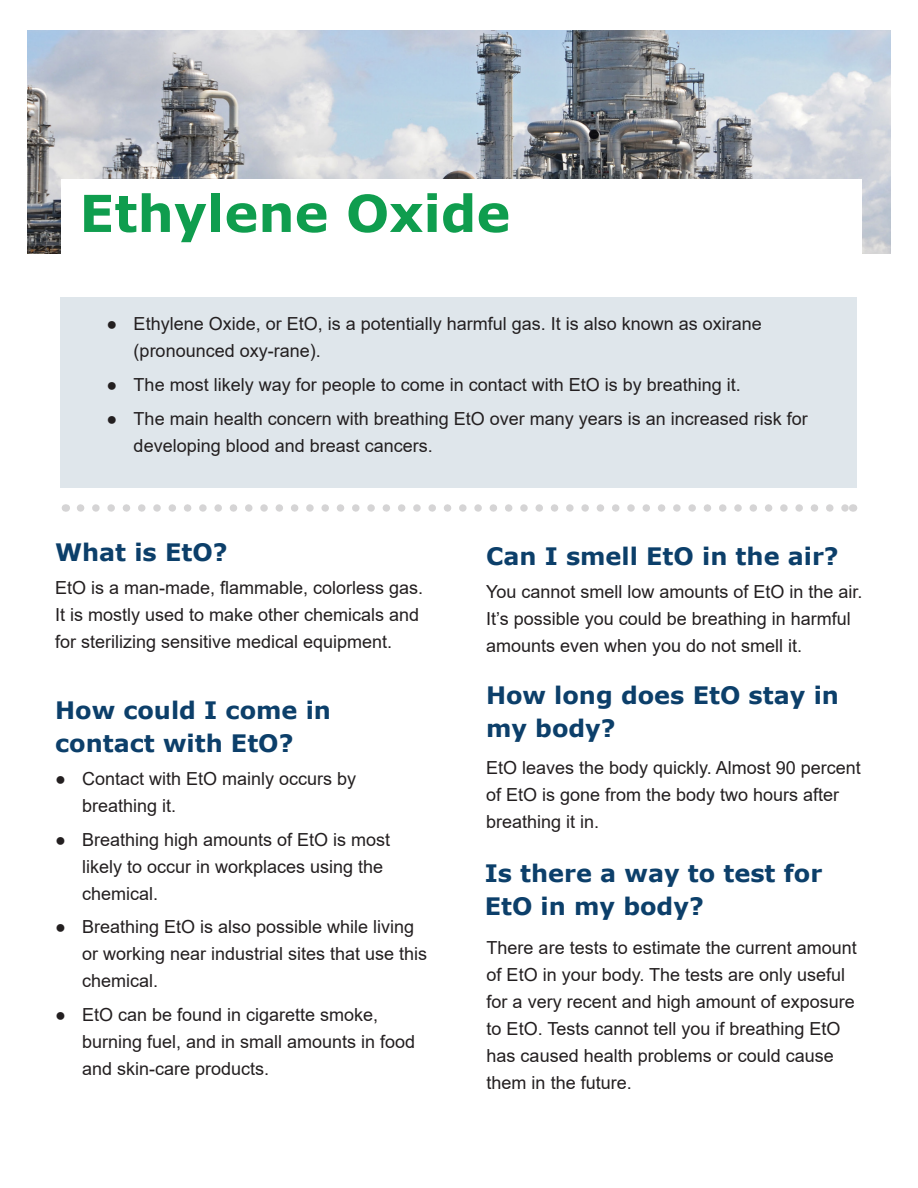
<style>
.page{position:relative;width:918px;height:1188px;background:#fff}
.page>*{position:absolute;margin:0;border:0;box-sizing:border-box;transform-origin:0 0}
.t1{font:700 51px "Verdana";color:#0f9d4e}
.Subheading{font:700 24px/33px "Verdana";color:#0c3f6a}
.Bullet_text{font:18px/27px "Arial";color:#231f20}
</style>
<div class="page">
<div style="left:61px;top:297px;width:796px;height:191px;background:#dfe6eb"></div>
<img style="left:27px;top:30px;width:864px;height:224px">
<svg style="left:81px;top:504px;width:764px;height:8px"></svg>
<div style="left:62px;top:179px;width:800px;height:76px;background:#fff"></div>
<p class="t1" style="left:79px;top:177px;width:432px">Ethylene Oxide</p>
<p class="Bullet_text" style="left:134px;top:311px;width:630px;text-indent:-27px">● Ethylene Oxide, or EtO, is a potentially harmful gas. It is also known as oxirane (pronounced oxy-rane).</p>
<p class="Bullet_text" style="left:107px;top:371px;width:636px">● The most likely way for people to come in contact with EtO is by breathing it.</p>
<p class="Bullet_text" style="left:134px;top:405px;width:676px;text-indent:-27px">● The main health concern with breathing EtO over many years is an increased risk for developing blood and breast cancers.</p>
<p class="Subheading" style="left:55px;top:535px;width:174px">What is EtO?</p>
<p class="Bullet_text" style="left:55px;top:574px;width:370px">EtO is a man-made, flammable, colorless gas.<br>It is mostly used to make other chemicals and for sterilizing sensitive medical equipment.</p>
<h2 class="Subheading" style="left:55px;top:693px;width:277px">How could I come in contact with EtO?</h2>
<p class="Bullet_text" style="left:82px;top:765px;width:276px;text-indent:-27px">● Contact with EtO mainly occurs by breathing it.</p>
<p class="Bullet_text" style="left:82px;top:826px;width:310px;text-indent:-27px">● Breathing high amounts of EtO is most likely to occur in workplaces using the chemical.</p>
<p class="Bullet_text" style="left:82px;top:914px;width:347px;text-indent:-27px">● Breathing EtO is also possible while living or working near industrial sites that use this chemical.</p>
<p class="Bullet_text" style="left:82px;top:1001px;width:335px;text-indent:-27px">● EtO can be found in cigarette smoke, burning fuel, and in small amounts in food and skin-care products.</p>
<h2 class="Subheading" style="left:486px;top:539px;width:354px">Can I smell EtO in the air?</h2>
<p class="Bullet_text" style="left:486px;top:578px;width:378px">You cannot smell low amounts of EtO in the air.<br>It’s possible you could be breathing in harmful amounts even when you do not smell it.</p>
<p class="Subheading" style="left:486px;top:678px;width:354px">How long does EtO stay in my body?</p>
<p class="Bullet_text" style="left:486px;top:754px;width:376px">EtO leaves the body quickly. Almost 90 percent of EtO is gone from the body two hours after breathing it in.</p>
<p class="Subheading" style="left:485px;top:856px;width:339px">Is there a way to test for<br>EtO in my body?</p>
<p class="Bullet_text" style="left:487px;top:934px;width:372px">There are tests to estimate the current amount of EtO in your body. The tests are only useful for a very recent and high amount of exposure to EtO. Tests cannot tell you if breathing EtO has caused health problems or could cause them in the future.</p>
</div>
